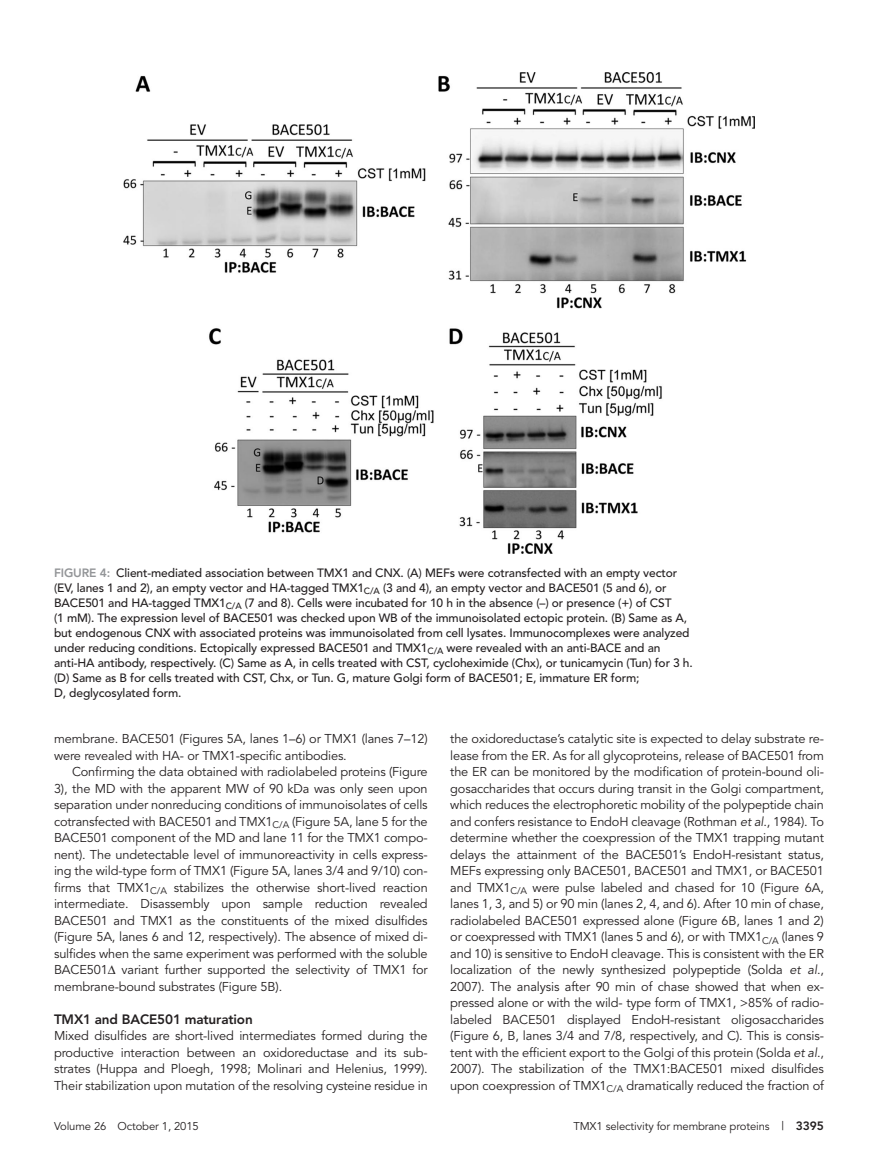
<style>
.page{position:relative;width:878px;height:1175px;background:#fff}
.page>*{position:absolute;margin:0;border:0;box-sizing:border-box;transform-origin:0 0}
.t1{font:800 13.5px "Avenir";letter-spacing:-.01em;color:#231f20}
.ParaFL{font:12.75px/16.5px "Avenir";letter-spacing:-.01em;color:#231f20;text-align:justify}
.Para{font:12.75px/16.5px "Avenir";letter-spacing:-.01em;color:#231f20;text-align:justify}
.FigCaption_35_5p{font:500 12px/15px "Avenir";letter-spacing:-.01em;color:#231f20}
.t2{font:11.25px "Avenir";letter-spacing:-.01em;color:#231f20}
.s1{font-weight:800;color:#939598}
.s2{font-style:italic}
.s3{font-size:12px}
.s4{font-weight:800;font-size:12px}
</style>
<div class="page">
<img style="left:124px;top:72px;width:630px;height:481px">
<p class="FigCaption_35_5p" style="left:54px;top:565px;width:640px"><span class="s1">FIGURE 4:</span> Client-mediated association between TMX1 and CNX. (A) MEFs were cotransfected with an empty vector (EV, lanes 1 and 2), an empty vector and HA-tagged TMX1<sub>C/A</sub> (3 and 4), an empty vector and BACE501 (5 and 6), or BACE501 and HA-tagged TMX1<sub>C/A</sub> (7 and 8). Cells were incubated for 10 h in the absence (–) or presence (+) of CST<br>(1 mM). The expression level of BACE501 was checked upon WB of the immunoisolated ectopic protein. (B) Same as A, but endogenous CNX with associated proteins was immunoisolated from cell lysates. Immunocomplexes were analyzed under reducing conditions. Ectopically expressed BACE501 and TMX1<sub>C/A</sub> were revealed with an anti-BACE and an anti-HA antibody, respectively. (C) Same as A, in cells treated with CST, cycloheximide (Chx), or tunicamycin (Tun) for 3 h. (D) Same as B for cells treated with CST, Chx, or Tun. G, mature Golgi form of BACE501; E, immature ER form;<br>D, deglycosylated form.</p>
<p class="ParaFL" style="left:54px;top:731px;width:375px">membrane. BACE501 (Figures 5A, lanes 1–6) or TMX1 (lanes 7–12) were revealed with HA- or TMX1-specific antibodies.</p>
<p class="Para" style="left:54px;top:764px;width:375px;text-indent:18px">Confirming the data obtained with radiolabeled proteins (Figure 3), the MD with the apparent MW of 90 kDa was only seen upon separation under nonreducing conditions of immunoisolates of cells cotransfected with BACE501 and TMX1<sub>C/A</sub> (Figure 5A, lane 5 for the BACE501 component of the MD and lane 11 for the TMX1 compo&shy;nent). The undetectable level of immunoreactivity in cells express&shy;ing the wild-type form of TMX1 (Figure 5A, lanes 3/4 and 9/10) con&shy;firms that TMX1<sub>C/A</sub> stabilizes the otherwise short-lived reaction intermediate. Disassembly upon sample reduction revealed BACE501 and TMX1 as the constituents of the mixed disulfides (Figure 5A, lanes 6 and 12, respectively). The absence of mixed di&shy;sulfides when the same experiment was performed with the soluble BACE501 variant further supported the selectivity of TMX1 for membrane-bound substrates (Figure 5B).</p>
<h2 class="t1" style="left:54px;top:1011px;width:200px">TMX1 and BACE501 maturation</h2>
<p class="ParaFL" style="left:54px;top:1028px;width:375px">Mixed disulfides are short-lived intermediates formed during the productive interaction between an oxidoreductase and its sub&shy;strates (Huppa and Ploegh, 1998; Molinari and Helenius, 1999).<br>Their stabilization upon mutation of the resolving cysteine residue in</p>
<p class="ParaFL" style="left:450px;top:731px;width:375px">the oxidoreductase’s catalytic site is expected to delay substrate re&shy;lease from the ER. As for all glycoproteins, release of BACE501 from the ER can be monitored by the modification of protein-bound oli&shy;gosaccharides that occurs during transit in the Golgi compartment, which reduces the electrophoretic mobility of the polypeptide chain and confers resistance to EndoH cleavage (Rothman <span class="s2">et al</span>., 1984). To determine whether the coexpression of the TMX1 trapping mutant delays the attainment of the BACE501’s EndoH-resistant status, MEFs expressing only BACE501, BACE501 and TMX1, or BACE501 and TMX1<sub>C/A</sub> were pulse labeled and chased for 10 (Figure 6A, lanes 1, 3, and 5) or 90 min (lanes 2, 4, and 6). After 10 min of chase, radiolabeled BACE501 expressed alone (Figure 6B, lanes 1 and 2) or coexpressed with TMX1 (lanes 5 and 6), or with TMX1<sub>C/A</sub> (lanes 9 and 10) is sensitive to EndoH cleavage. This is consistent with the ER localization of the newly synthesized polypeptide (Solda <span class="s2">et al</span>., 2007). The analysis after 90 min of chase showed that when ex&shy;pressed alone or with the wild- type form of TMX1, &gt;85% of radio&shy;labeled BACE501 displayed EndoH-resistant oligosaccharides (Figure 6, B, lanes 3/4 and 7/8, respectively, and C). This is consis&shy;tent with the efficient export to the Golgi of this protein (Solda <span class="s2">et al</span>., 2007). The stabilization of the TMX1:BACE501 mixed disulfides upon coexpression of TMX1<sub>C/A</sub> dramatically reduced the fraction of</p>
<p class="t2" style="left:54px;top:1119px;width:146px">Volume 26 October 1, 2015</p>
<p class="t2" style="left:573px;top:1119px;width:252px">TMX1 selectivity for membrane proteins <span class="s3">|</span> <span class="s4">3395</span></p>
</div>
